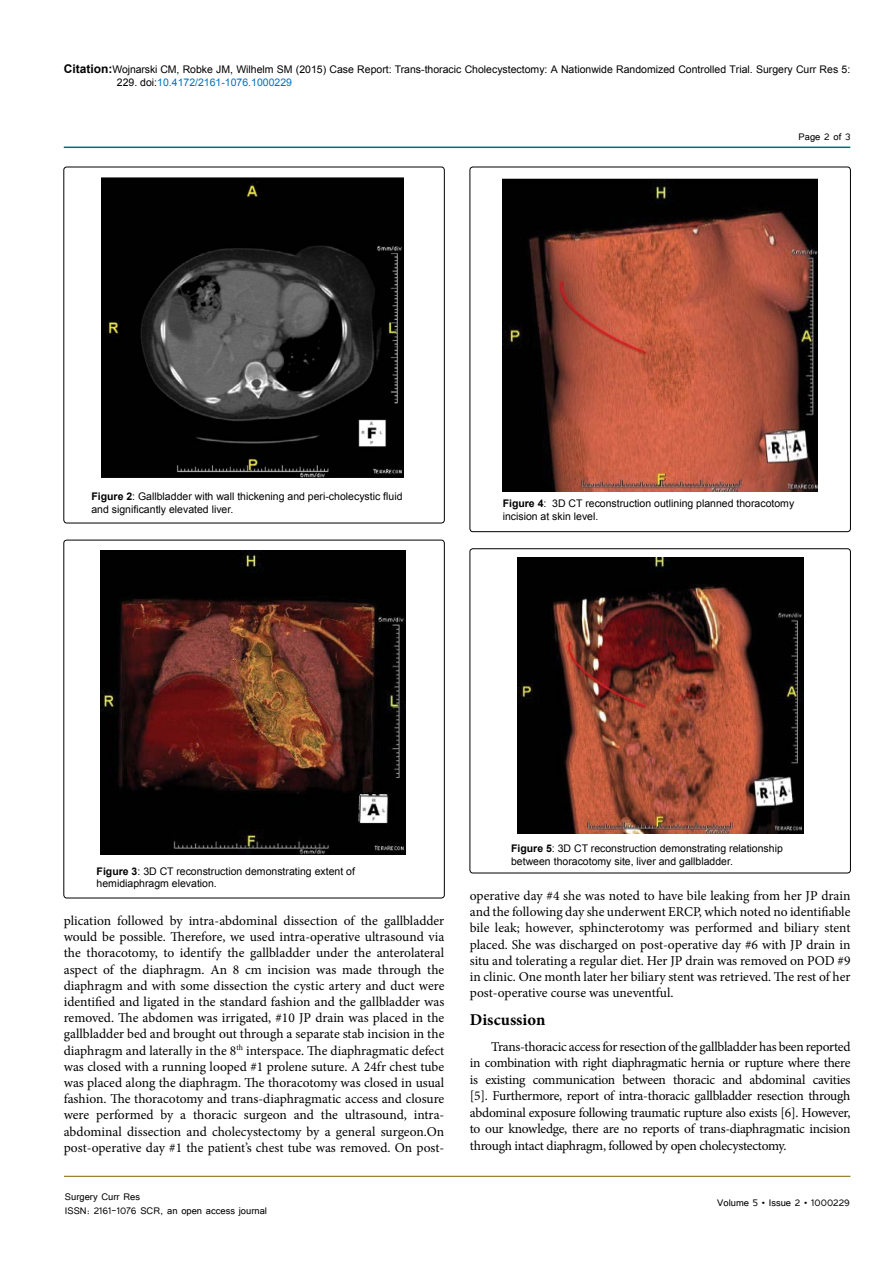
<style>
.page{position:relative;width:893px;height:1263px;background:#fff}
.page>*{position:absolute;margin:0;border:0;box-sizing:border-box;transform-origin:0 0}
.t1{font:700 16.5px "Minion Pro";color:#000}
.t2{font:13.5px/16.2px "Minion Pro";letter-spacing:-.005em;color:#000;text-align:justify}
.t3{font:12px/14.4px "Tunga";color:#000}
.t4{font:10.5px/12.6px "Arial";color:#000}
.s1{font-weight:700;font-size:12px}
.s2{color:#0072bc}
.s3{font-weight:700}
</style>
<div class="page">
<hr style="left:64px;top:147px;width:786px;height:1px;background:#007071">
<hr style="left:64px;top:1176px;width:786px;height:1px;background:#7f5d00">
<img style="left:101px;top:177px;width:302px;height:300px">
<div style="left:64px;top:167px;width:380px;height:356px;border:1px solid #000;border-radius:3px"></div>
<img style="left:101px;top:550px;width:305px;height:304px">
<div style="left:64px;top:540px;width:380px;height:358px;border:1px solid #000;border-radius:3px"></div>
<img style="left:503px;top:179px;width:315px;height:312px">
<div style="left:470px;top:167px;width:380px;height:365px;border:1px solid #000;border-radius:3px"></div>
<svg style="left:517px;top:557px;width:286px;height:277px"></svg>
<div style="left:470px;top:549px;width:380px;height:324px;border:1px solid #000;border-radius:3px"></div>
<p class="t4" style="left:117px;top:63px;width:735px;text-indent:-53px"><span class="s1">Citation:</span>Wojnarski CM, Robke JM, Wilhelm SM (2015) Case Report: Trans-thoracic Cholecystectomy: A Nationwide Randomized Controlled Trial. Surgery Curr Res 5:<br>229. doi:<span class="s2">10.4172/2161-1076.1000229</span></p>
<p class="t3" style="left:799px;top:128px;width:53px">Page 2 of 3</p>
<p class="t4" style="left:91px;top:490px;width:313px"><span class="s3">Figure 2</span>: Gallbladder with wall thickening and peri-cholecystic fluid and significantly elevated liver.</p>
<p class="t4" style="left:503px;top:497px;width:293px"><span class="s3">Figure 4</span>: 3D CT reconstruction outlining planned thoracotomy incision at skin level.</p>
<p class="t4" style="left:97px;top:865px;width:260px"><span class="s3">Figure 3</span>: 3D CT reconstruction demonstrating extent of hemidiaphragm elevation.</p>
<p class="t2" style="left:64px;top:912px;width:382px">plication followed by intra-abdominal dissection of the gallbladder would be possible. Therefore, we used intra-operative ultrasound via the thoracotomy, to identify the gallbladder under the anterolateral aspect of the diaphragm. An 8 cm incision was made through the diaphragm and with some dissection the cystic artery and duct were identified and ligated in the standard fashion and the gallbladder was removed. The abdomen was irrigated, #10 JP drain was placed in the gallbladder bed and brought out through a separate stab incision in the diaphragm and laterally in the 8<sup>th</sup> interspace. The diaphragmatic defect was closed with a running looped #1 prolene suture. A 24fr chest tube was placed along the diaphragm. The thoracotomy was closed in usual fashion. The thoracotomy and trans-diaphragmatic access and closure were performed by a thoracic surgeon and the ultrasound, intra&shy;abdominal dissection and cholecystectomy by a general surgeon.On post-operative day #1 the patient’s chest tube was removed. On post-</p>
<p class="t3" style="left:65px;top:1188px;width:204px">Surgery Curr Res<br>ISSN: 2161-1076 SCR, an open access journal</p>
<p class="t4" style="left:511px;top:842px;width:273px"><span class="s3">Figure 5</span>: 3D CT reconstruction demonstrating relationship between thoracotomy site, liver and gallbladder.</p>
<p class="t2" style="left:470px;top:888px;width:382px">operative day #4 she was noted to have bile leaking from her JP drain and the following day she underwent ERCP, which noted no identifiable bile leak; however, sphincterotomy was performed and biliary stent placed. She was discharged on post-operative day #6 with JP drain in situ and tolerating a regular diet. Her JP drain was removed on POD #9 in clinic. One month later her biliary stent was retrieved. The rest of her post-operative course was uneventful.</p>
<p class="t1" style="left:470px;top:1008px;width:77px">Discussion</p>
<p class="t2" style="left:470px;top:1038px;width:382px;text-indent:21px">Trans-thoracic access for resection of the gallbladder has been reported in combination with right diaphragmatic hernia or rupture where there is existing communication between thoracic and abdominal cavities [5]. Furthermore, report of intra-thoracic gallbladder resection through abdominal exposure following traumatic rupture also exists [6]. However, to our knowledge, there are no reports of trans-diaphragmatic incision through intact diaphragm, followed by open cholecystectomy.</p>
<p class="t3" style="left:717px;top:1194px;width:134px">Volume 5 • Issue 2 • 1000229</p>
</div>
